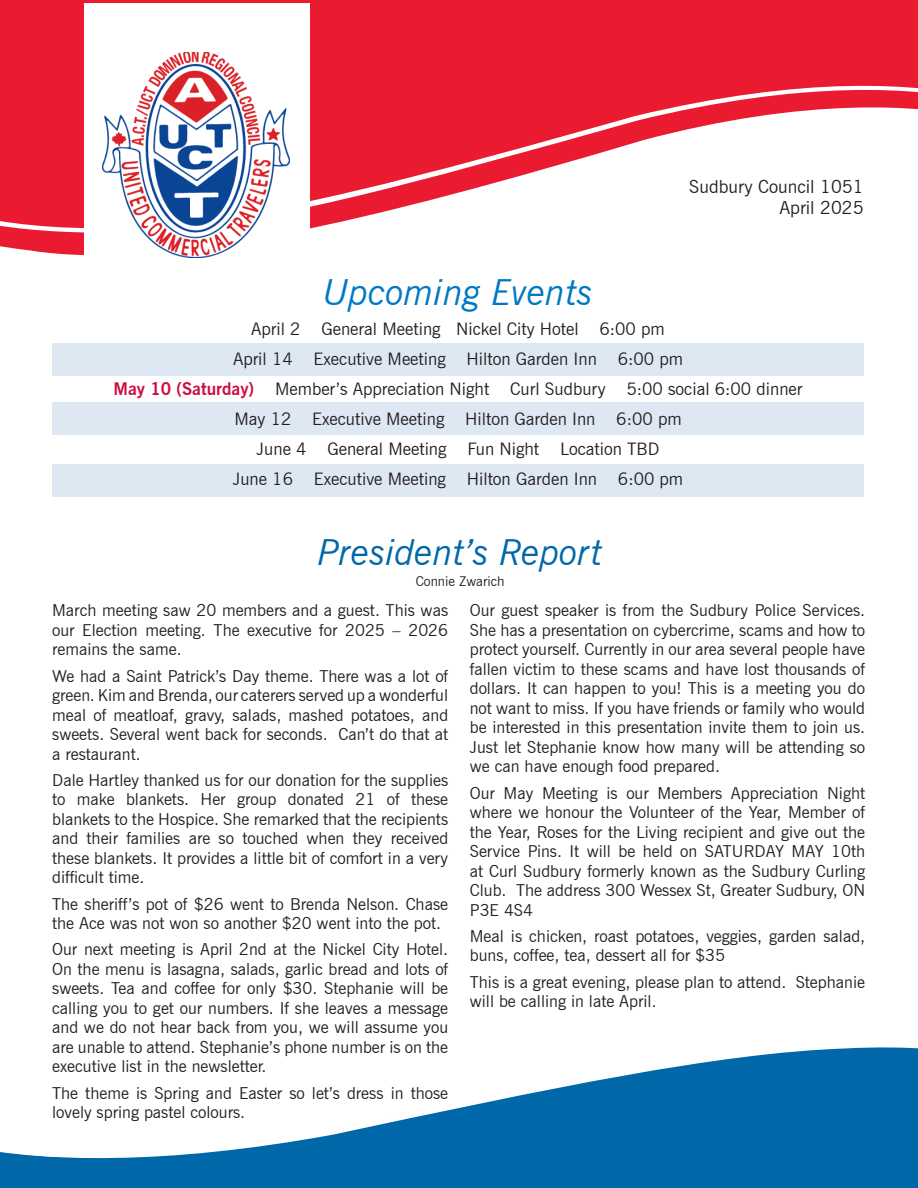
<style>
.page{position:relative;width:918px;height:1188px;background:#fff}
.page>*{position:absolute;margin:0;border:0;box-sizing:border-box;transform-origin:0 0}
.Headline{font:italic 36px "News Gothic BT";color:#0068a9}
.Headline-2{font:italic 36px "News Gothic BT";color:#0079c2}
.Headline-3{font:18px "News Gothic BT";color:#231f20}
.Headline-4{font:17.25px "News Gothic BT";color:#231f20}
.Headline-5{font:16.5px/19.5px "News Gothic BT";color:#231f20;text-align:justify}
.Headline-6{font:13.5px "News Gothic BT";color:#231f20}
.s1{font-weight:700;color:#cd0d40}
</style>
<div class="page">
<div style="left:52px;top:464px;width:811px;height:32px;background:#dee8f3"></div>
<div style="left:52px;top:402px;width:811px;height:33px;background:#dee8f3"></div>
<svg style="left:0;top:234px;width:84px;height:21px;background:#ed4052"></svg>
<svg style="left:0;top:85px;width:918px;height:149px"></svg>
<div style="left:0;top:78px;width:315px;height:115px;background:#ea1b31"></div>
<div style="left:0;top:0;width:918px;height:85px;background:#ea1b31"></div>
<div style="left:84px;top:3px;width:226px;height:292px;background:#fff"></div>
<div style="left:0;top:1182px;width:918px;height:6px;background:#0068a9"></div>
<div style="left:0;top:1166px;width:918px;height:16px;background:#0068a9"></div>
<svg style="left:0;top:1047px;width:918px;height:119px"></svg>
<div style="left:662px;top:1074px;width:256px;height:90px;background:#0068a9"></div>
<div style="left:52px;top:343px;width:811px;height:32px;background:#dee8f3"></div>
<img style="left:103px;top:52px;width:186px;height:205px">
<p class="Headline-3" style="left:689px;top:176px;width:176px">Sudbury Council 1051</p>
<p class="Headline-3" style="left:779px;top:197px;width:86px">April 2025</p>
<p class="Headline-2" style="left:323px;top:270px;width:271px">Upcoming Events</p>
<p class="Headline-4" style="left:251px;top:318px;width:415px">April 2 General Meeting Nickel City Hotel 6:00 pm</p>
<p class="Headline-4" style="left:233px;top:348px;width:452px">April 14 Executive Meeting Hilton Garden Inn 6:00 pm</p>
<p class="Headline-4" style="left:114px;top:378px;width:690px"><span class="s1">May 10 (Saturday)</span> Member’s Appreciation Night Curl Sudbury 5:00 social 6:00 dinner</p>
<p class="Headline-4" style="left:234px;top:408px;width:449px">May 12 Executive Meeting Hilton Garden Inn 6:00 pm</p>
<p class="Headline-4" style="left:257px;top:438px;width:404px">June 4 General Meeting Fun Night Location TBD</p>
<p class="Headline-4" style="left:233px;top:468px;width:452px">June 16 Executive Meeting Hilton Garden Inn 6:00 pm</p>
<p class="Headline" style="left:318px;top:530px;width:286px">President’s Report</p>
<p class="Headline-6" style="left:416px;top:573px;width:90px">Connie Zwarich</p>
<p class="Headline-5" style="left:52px;top:601px;width:398px">March meeting saw 20 members and a guest. This was our Election meeting. The executive for 2025 – 2026 remains the same.</p>
<p class="Headline-5" style="left:52px;top:666px;width:398px">We had a Saint Patrick’s Day theme. There was a lot of green. Kim and Brenda, our caterers served up a wonderful meal of meatloaf, gravy, salads, mashed potatoes, and sweets. Several went back for seconds. Can’t do that at a restaurant.</p>
<p class="Headline-5" style="left:52px;top:770px;width:398px">Dale Hartley thanked us for our donation for the supplies to make blankets. Her group donated 21 of these blankets to the Hospice. She remarked that the recipients and their families are so touched when they received these blankets. It provides a little bit of comfort in a very difficult time.</p>
<p class="Headline-5" style="left:52px;top:894px;width:398px">The sheriff’s pot of $26 went to Brenda Nelson. Chase the Ace was not won so another $20 went into the pot.</p>
<p class="Headline-5" style="left:52px;top:940px;width:398px">Our next meeting is April 2nd at the Nickel City Hotel.<br>On the menu is lasagna, salads, garlic bread and lots of sweets. Tea and coffee for only $30. Stephanie will be calling you to get our numbers. If she leaves a message and we do not hear back from you, we will assume you are unable to attend. Stephanie’s phone number is on the executive list in the newsletter.</p>
<p class="Headline-5" style="left:52px;top:1083px;width:398px">The theme is Spring and Easter so let’s dress in those lovely spring pastel colours.</p>
<p class="Headline-5" style="left:470px;top:601px;width:397px">Our guest speaker is from the Sudbury Police Services.<br>She has a presentation on cybercrime, scams and how to protect yourself. Currently in our area several people have fallen victim to these scams and have lost thousands of dollars. It can happen to you! This is a meeting you do not want to miss. If you have friends or family who would be interested in this presentation invite them to join us.<br>Just let Stephanie know how many will be attending so we can have enough food prepared.</p>
<p class="Headline-5" style="left:470px;top:783px;width:397px">Our May Meeting is our Members Appreciation Night where we honour the Volunteer of the Year, Member of the Year, Roses for the Living recipient and give out the Service Pins. It will be held on SATURDAY MAY 10th at Curl Sudbury formerly known as the Sudbury Curling Club. The address 300 Wessex St, Greater Sudbury, ON P3E 4S4</p>
<p class="Headline-5" style="left:470px;top:926px;width:397px">Meal is chicken, roast potatoes, veggies, garden salad, buns, coffee, tea, dessert all for $35</p>
<p class="Headline-5" style="left:470px;top:972px;width:397px">This is a great evening, please plan to attend. Stephanie will be calling in late April.</p>
</div>
